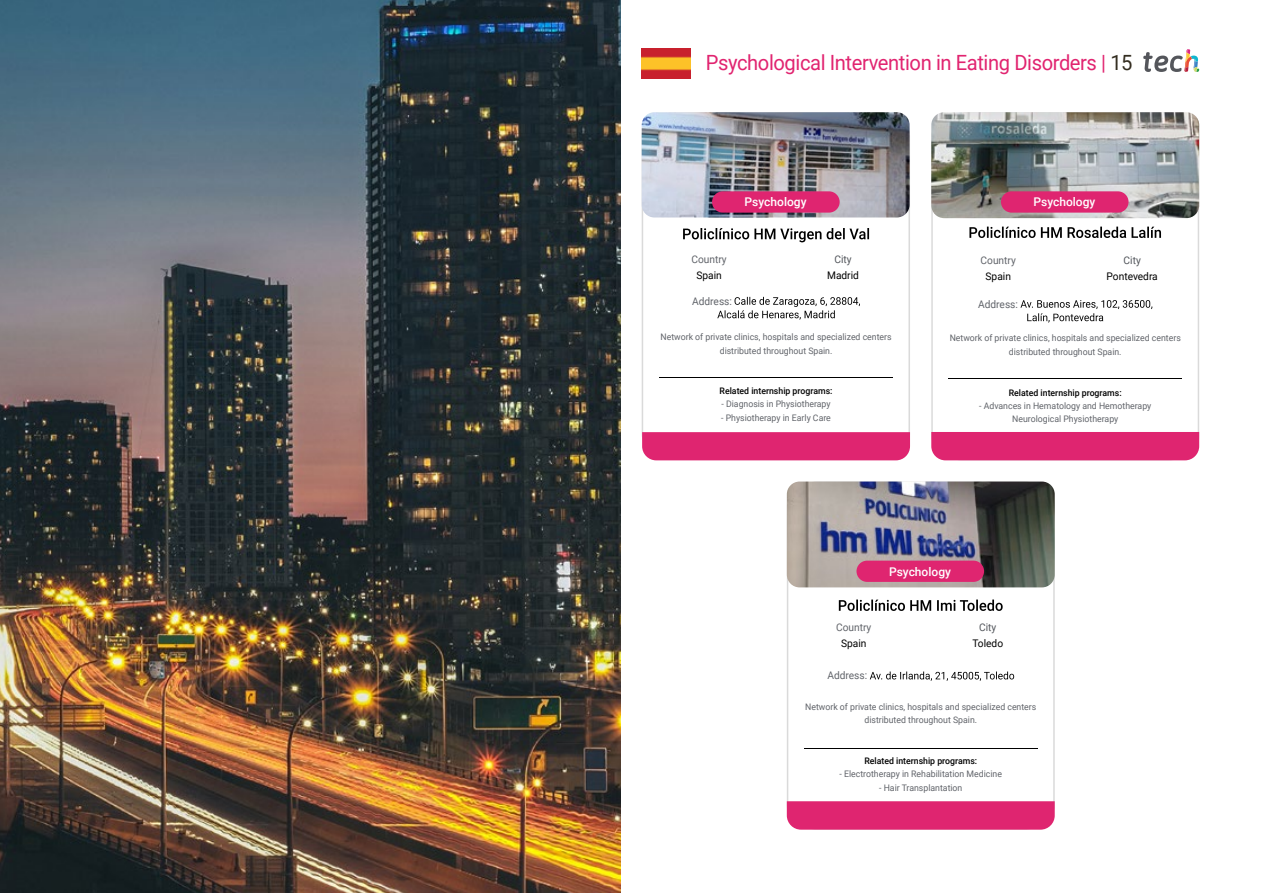
<style>
.page{position:relative;width:1263px;height:893px;background:#fff}
.page>*{position:absolute;margin:0;border:0;box-sizing:border-box;transform-origin:0 0}
.t1{font:21px "Roboto";letter-spacing:-.02em;color:#e12470;scale:.96 1}
.t2{font:500 12px "Roboto";color:#fff}
.t3{font:10.5px "Roboto";color:#61646a}
.t4{font:10.5px "Roboto";color:#000}
.t5{font:10.5px "Roboto";color:#52555b}
.t6{font:9px/13.5px "Roboto";color:#61646a;text-align:center}
.t7{font:500 9px "Roboto";color:#000}
.s1{color:#332d20}
</style>
<div class="page">
<svg style="left:1143px;top:49px;width:56px;height:23px"></svg>
<img style="left:0;top:0;width:621px;height:893px">
<svg style="left:641px;top:121px;width:270px;height:314px"></svg>
<img style="left:642px;top:112px;width:267px;height:105px">
<div style="left:642px;top:432px;width:268px;height:28px;background:#df2570"></div>
<hr style="left:659px;top:377px;width:234px;height:1px;background:#000">
<svg style="left:683px;top:228px;width:186px;height:14px"></svg>
<svg style="left:717px;top:297px;width:143px;height:23px"></svg>
<div style="left:712px;top:191px;width:128px;height:22px;background:#df2570;border-radius:11px"></div>
<svg style="left:931px;top:123px;width:269px;height:338px"></svg>
<img style="left:931px;top:112px;width:268px;height:106px">
<div style="left:1001px;top:191px;width:127px;height:22px;background:#df2570;border-radius:11px"></div>
<div style="left:931px;top:432px;width:268px;height:28px;background:#df2570"></div>
<hr style="left:948px;top:379px;width:234px;height:1px;background:#000">
<svg style="left:969px;top:227px;width:192px;height:11px"></svg>
<svg style="left:1020px;top:300px;width:132px;height:23px"></svg>
<svg style="left:786px;top:481px;width:269px;height:336px"></svg>
<img style="left:787px;top:482px;width:268px;height:105px">
<div style="left:856px;top:561px;width:128px;height:21px;background:#df2570;border-radius:11px"></div>
<svg style="left:787px;top:801px;width:268px;height:29px;background:#df2b74"></svg>
<hr style="left:804px;top:748px;width:234px;height:1px;background:#000">
<svg style="left:839px;top:600px;width:164px;height:11px"></svg>
<svg style="left:870px;top:671px;width:144px;height:10px"></svg>
<img style="left:641px;top:49px;width:49px;height:30px">
<h1 class="t1" style="left:706px;top:48px;width:446px">Psychological Intervention in Eating Disorders | <span class="s1">15</span></h1>
<p class="t3" style="left:691px;top:252px;width:37px">Country</p>
<p class="t4" style="left:696px;top:268px;width:27px">Spain</p>
<h2 class="t2" style="left:750px;top:193px;width:53px">Generous</h2>
<h2 class="t2" style="left:745px;top:194px;width:63px">Psychology</h2>
<h2 class="t2" style="left:1033px;top:194px;width:63px">Psychology</h2>
<p class="t5" style="left:834px;top:252px;width:19px">City</p>
<p class="t4" style="left:827px;top:268px;width:33px">Madrid</p>
<p class="t3" style="left:980px;top:253px;width:37px">Country</p>
<p class="t4" style="left:985px;top:269px;width:27px">Spain</p>
<p class="t5" style="left:1123px;top:253px;width:19px">City</p>
<p class="t4" style="left:1106px;top:269px;width:53px">Pontevedra</p>
<p class="t3" style="left:692px;top:294px;width:41px">Address:</p>
<p class="t6" style="left:660px;top:330px;width:233px">Network of private clinics, hospitals and specialized centers distributed throughout Spain.</p>
<p class="t7" style="left:720px;top:385px;width:114px">Related internship programs:</p>
<p class="t6" style="left:721px;top:397px;width:111px">- Diagnosis in Physiotherapy</p>
<p class="t6" style="left:721px;top:410px;width:111px">- Physiotherapy in Early Care</p>
<p class="t3" style="left:978px;top:297px;width:41px">Address:</p>
<p class="t6" style="left:950px;top:331px;width:233px">Network of private clinics, hospitals and specialized centers distributed throughout Spain.</p>
<p class="t7" style="left:1009px;top:386px;width:114px">Related internship programs:</p>
<p class="t6" style="left:979px;top:399px;width:174px">- Advances in Hematology and Hemotherapy<br>Neurological Physiotherapy</p>
<p class="t3" style="left:836px;top:620px;width:37px">Country</p>
<p class="t4" style="left:841px;top:636px;width:27px">Spain</p>
<h2 class="t2" style="left:889px;top:563px;width:63px">Psychology</h2>
<p class="t5" style="left:979px;top:620px;width:19px">City</p>
<p class="t4" style="left:972px;top:636px;width:32px">Toledo</p>
<p class="t3" style="left:827px;top:668px;width:41px">Address:</p>
<p class="t6" style="left:805px;top:699px;width:233px">Network of private clinics, hospitals and specialized centers distributed throughout Spain.</p>
<p class="t7" style="left:864px;top:754px;width:114px">Related internship programs:</p>
<p class="t6" style="left:839px;top:767px;width:164px">- Electrotherapy in Rehabilitation Medicine</p>
<p class="t6" style="left:879px;top:780px;width:85px">- Hair Transplantation</p>
</div>
